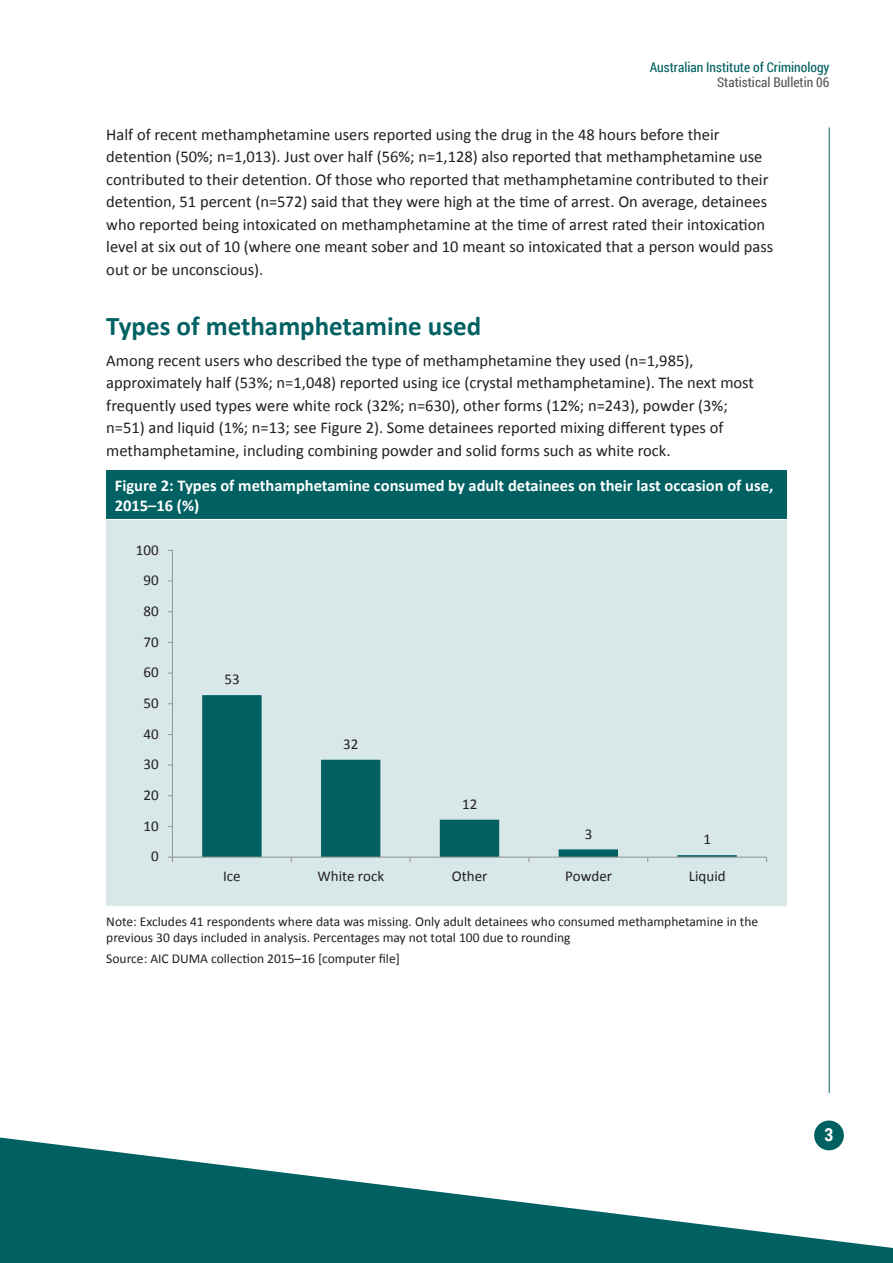
<style>
.page{position:relative;width:893px;height:1263px;background:#fff}
.page>*{position:absolute;margin:0;border:0;box-sizing:border-box;transform-origin:0 0}
.t1{font:700 27px "Calibri";color:#006062}
.t2{font:700 18px "Roboto Condensed";color:#fff}
.body{font:16.5px/22.5px "Calibri";color:#231f20}
.body-2{font:700 16.5px/19.8px "Calibri";color:#fff}
.t3{font:15px "Calibri";color:#231f20}
.Table_notes{font:13.5px/16.2px "Calibri";color:#231f20}
.t4{font:13.5px "Roboto Condensed";color:#006062}
.t5{font:13.5px "Roboto Condensed";color:#57585a}
</style>
<div class="page">
<hr style="left:829px;top:128px;width:1px;height:965px;background:#006062">
<div style="left:814px;top:1120px;width:30px;height:30px;background:#006062;border-radius:50%"></div>
<svg style="left:0;top:1137px;width:893px;height:126px;fill:#006062"></svg>
<div style="left:106px;top:470px;width:681px;height:49px;background:#006062"></div>
<div style="left:106px;top:519px;width:681px;height:387px;background:#d8e7e8"></div>
<hr style="left:106px;top:519px;width:681px;height:1px;background:#fff">
<svg style="left:202px;top:695px;width:535px;height:161px"></svg>
<hr style="left:172px;top:550px;width:1px;height:307px;background:#989a9d">
<hr style="left:172px;top:856px;width:594px;height:2px;background:#989a9d">
<svg style="left:168px;top:856px;width:5px;height:6px"></svg>
<p class="t4" style="left:650px;top:58px;width:181px">Australian Institute of Criminology</p>
<p class="t5" style="left:717px;top:73px;width:114px">Statistical Bulletin 06</p>
<p class="body" style="left:106px;top:122px;width:668px">Half of recent methamphetamine users reported using the drug in the 48 hours before their detention (50%; n=1,013). Just over half (56%; n=1,128) also reported that methamphetamine use contributed to their detention. Of those who reported that methamphetamine contributed to their detention, 51 percent (n=572) said that they were high at the time of arrest. On average, detainees who reported being intoxicated on methamphetamine at the time of arrest rated their intoxication level at six out of 10 (where one meant sober and 10 meant so intoxicated that a person would pass out or be unconscious).</p>
<h1 class="t1" style="left:106px;top:309px;width:376px">Types of methamphetamine used</h1>
<p class="body" style="left:106px;top:348px;width:649px">Among recent users who described the type of methamphetamine they used (n=1,985), approximately half (53%; n=1,048) reported using ice (crystal methamphetamine). The next most frequently used types were white rock (32%; n=630), other forms (12%; n=243), powder (3%; n=51) and liquid (1%; n=13; see Figure 2). Some detainees reported mixing different types of methamphetamine, including combining powder and solid forms such as white rock.</p>
<p class="body-2" style="left:115px;top:475px;width:660px">Figure 2: Types of methamphetamine consumed by adult detainees on their last occasion of use,<br>2015–16 (%)</p>
<p class="t3" style="left:136px;top:540px;width:24px">100</p>
<p class="t3" style="left:143px;top:571px;width:17px">90</p>
<p class="t3" style="left:143px;top:601px;width:17px">80</p>
<p class="t3" style="left:143px;top:632px;width:17px">70</p>
<p class="t3" style="left:143px;top:663px;width:17px">60</p>
<p class="t3" style="left:143px;top:693px;width:17px">50</p>
<p class="t3" style="left:143px;top:724px;width:17px">40</p>
<p class="t3" style="left:143px;top:755px;width:17px">30</p>
<p class="t3" style="left:143px;top:786px;width:17px">20</p>
<p class="t3" style="left:143px;top:816px;width:17px">10</p>
<p class="t3" style="left:151px;top:847px;width:9px">0</p>
<p class="t3" style="left:224px;top:670px;width:17px">53</p>
<p class="t3" style="left:343px;top:734px;width:17px">32</p>
<p class="t3" style="left:462px;top:794px;width:17px">12</p>
<p class="t3" style="left:585px;top:824px;width:9px">3</p>
<p class="t3" style="left:703px;top:830px;width:9px">1</p>
<p class="t3" style="left:223px;top:866px;width:19px">Ice</p>
<p class="t3" style="left:317px;top:866px;width:68px">White rock</p>
<p class="t3" style="left:452px;top:866px;width:37px">Other</p>
<p class="t3" style="left:565px;top:866px;width:48px">Powder</p>
<p class="t3" style="left:689px;top:866px;width:38px">Liquid</p>
<p class="Table_notes" style="left:106px;top:913px;width:653px">Note: Excludes 41 respondents where data was missing. Only adult detainees who consumed methamphetamine in the previous 30 days included in analysis. Percentages may not total 100 due to rounding</p>
<p class="Table_notes" style="left:106px;top:949px;width:295px">Source: AIC DUMA collection 2015–16 [computer file]</p>
<p class="t2" style="left:824px;top:1122px;width:10px">3</p>
</div>
